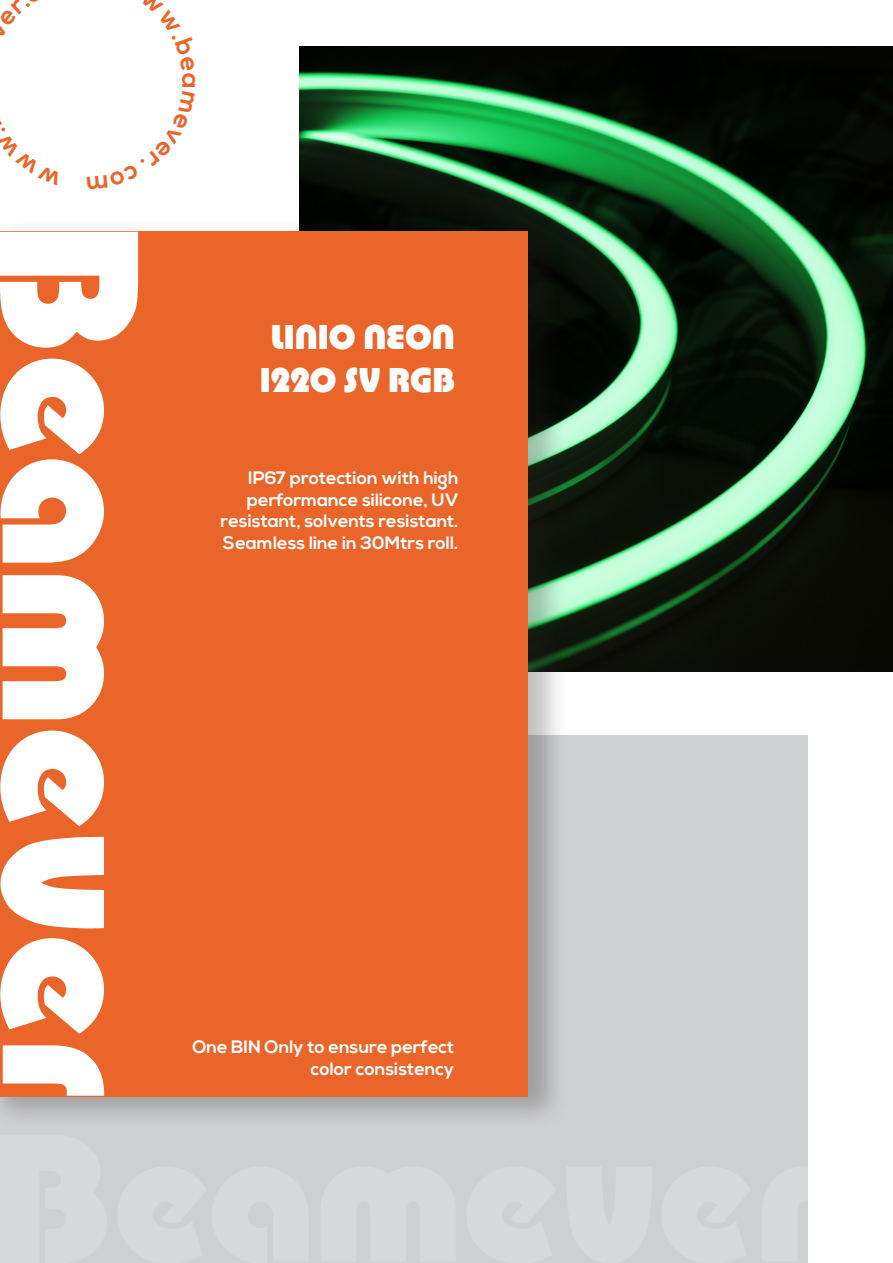
<style>
.page{position:relative;width:893px;height:1263px;background:#fff}
.page>*{position:absolute;margin:0;border:0;box-sizing:border-box;transform-origin:0 0}
.t1{font:36px/43.2px "Pump Std";color:#fff}
.t2{font:700 25.5px "Nexa";color:#ea652a}
.t3{font:700 18px/21.6px "Nexa";color:#fff;text-align:right}
</style>
<div class="page">
<img style="left:300px;top:47px;width:593px;height:625px">
<div style="left:0;top:735px;width:808px;height:528px;background:#cfd0d2"></div>
<div style="left:0;top:218px;width:570px;height:912px;background:#231f20;opacity:.28"></div>
<div style="left:0;top:232px;width:527px;height:865px;background:#ea652a"></div>
<svg style="left:0;top:232px;width:138px;height:116px"></svg>
<svg style="left:3px;top:575px;width:101px;height:144px"></svg>
<svg style="left:3px;top:1045px;width:101px;height:51px"></svg>
<svg style="left:0;top:730px;width:104px;height:96px"></svg>
<svg style="left:0;top:359px;width:104px;height:204px"></svg>
<svg style="left:0;top:938px;width:104px;height:96px"></svg>
<svg style="left:0;top:837px;width:104px;height:91px"></svg>
<p class="t2" style="left:206px;top:73px;width:17px;rotate:90deg">a</p>
<p class="t1" style="left:260px;top:316px;width:197px">LINIO NEON<br>1220 SV RGB</p>
<p class="t3" style="left:221px;top:468px;width:239px">IP67 protection with high performance silicone, UV resistant, solvents resistant.</p>
<p class="t3" style="left:223px;top:533px;width:237px">Seamless line in 30Mtrs roll.</p>
<p class="t3" style="left:192px;top:1036px;width:263px">One BIN Only to ensure perfect color consistency</p>
</div>
